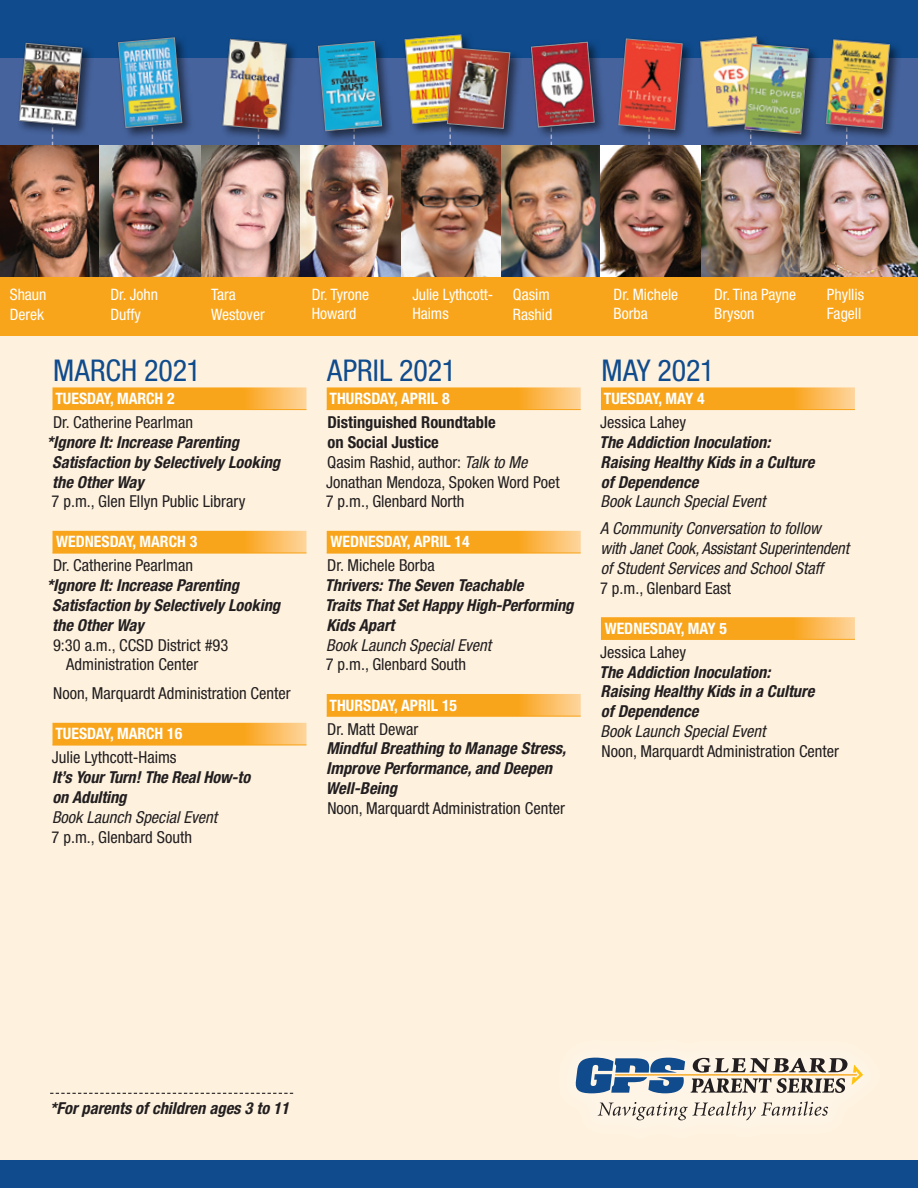
<style>
.page{position:relative;width:918px;height:1188px;background:#fff}
.page>*{position:absolute;margin:0;border:0;box-sizing:border-box;transform-origin:0 0}
.t1{font:condensed 30px "Helvetica Neue";letter-spacing:-.005em;color:#0f4b8d}
.t2{font:italic 700 condensed 16.5px/19.8px "Helvetica Neue";color:#231f20}
.t3{font:condensed 16.5px/19.8px "Helvetica Neue";color:#231f20}
.t4{font:italic condensed 16.5px/27px "Helvetica Neue";color:#231f20}
.t5{font:condensed 15.75px/18.9px "Helvetica Neue";color:#fff}
.t6{font:700 condensed 15.75px "Helvetica Neue";color:#fff}
.s1{font-weight:700}
.s2{font-style:italic}
</style>
<div class="page">
<div style="left:0;top:294px;width:918px;height:873px;background:#fef2df"></div>
<div style="left:0;top:0;width:918px;height:277px;background:#0f4b8d"></div>
<div style="left:0;top:59px;width:918px;height:208px;background:#46639d"></div>
<div style="left:0;top:1161px;width:918px;height:27px;background:#0f4b8d"></div>
<div style="left:115px;top:35px;width:80px;height:105px;background:#040302;opacity:.55"></div>
<img style="left:117px;top:36px;width:67px;height:109px">
<div style="left:697px;top:34px;width:80px;height:105px;background:#040302;opacity:.55"></div>
<div style="left:402px;top:32px;width:79px;height:104px;background:#040302;opacity:.55"></div>
<div style="left:16px;top:40px;width:78px;height:98px;background:#040302;opacity:.55"></div>
<img style="left:17px;top:41px;width:67px;height:104px">
<div style="left:742px;top:41px;width:79px;height:105px;background:#040302;opacity:.55"></div>
<img style="left:699px;top:35px;width:111px;height:110px">
<div style="left:444px;top:45px;width:78px;height:96px;background:#040302;opacity:.55"></div>
<img style="left:403px;top:33px;width:109px;height:112px">
<img style="left:0;top:145px;width:600px;height:132px">
<img style="left:700px;top:145px;width:218px;height:132px">
<img style="left:600px;top:145px;width:100px;height:132px">
<div style="left:0;top:277px;width:918px;height:58px;background:#f9a51b"></div>
<svg style="left:52px;top:387px;width:254px;height:22px;background:#f9ac2f"></svg>
<hr style="left:52px;top:409px;width:254px;height:1px;background:#f9a51b">
<svg style="left:52px;top:531px;width:254px;height:22px;background:#f9aa2b"></svg>
<hr style="left:52px;top:553px;width:254px;height:1px;background:#f9a51b">
<svg style="left:52px;top:723px;width:254px;height:22px;background:#f9aa2b"></svg>
<hr style="left:52px;top:745px;width:254px;height:1px;background:#f9a51b">
<svg style="left:327px;top:387px;width:254px;height:22px;background:#f9ac2f"></svg>
<hr style="left:327px;top:409px;width:254px;height:1px;background:#f9a51b">
<svg style="left:327px;top:531px;width:254px;height:22px;background:#f9aa2b"></svg>
<hr style="left:327px;top:553px;width:254px;height:1px;background:#f9a51b">
<svg style="left:327px;top:694px;width:254px;height:22px;background:#f9aa2b"></svg>
<hr style="left:327px;top:716px;width:254px;height:1px;background:#f9a51b">
<svg style="left:601px;top:387px;width:254px;height:22px;background:#f9ac2e"></svg>
<hr style="left:601px;top:409px;width:254px;height:1px;background:#f9a51b">
<svg style="left:601px;top:617px;width:254px;height:22px;background:#f9ab2c"></svg>
<hr style="left:601px;top:639px;width:254px;height:1px;background:#f9a51b">
<div style="left:220px;top:36px;width:79px;height:106px;background:#040302;opacity:.55"></div>
<img style="left:221px;top:37px;width:68px;height:116px">
<div style="left:616px;top:36px;width:79px;height:106px;background:#040302;opacity:.55"></div>
<svg style="left:617px;top:37px;width:67px;height:116px"></svg>
<div style="left:823px;top:36px;width:79px;height:105px;background:#040302;opacity:.55"></div>
<img style="left:824px;top:38px;width:68px;height:115px">
<div style="left:315px;top:38px;width:79px;height:106px;background:#040302;opacity:.55"></div>
<img style="left:316px;top:40px;width:68px;height:113px">
<svg style="left:598px;top:1101px;width:230px;height:19px"></svg>
<svg style="left:576px;top:1058px;width:287px;height:35px"></svg>
<div style="left:528px;top:39px;width:79px;height:100px;background:#040302;opacity:.55"></div>
<img style="left:530px;top:40px;width:67px;height:113px">
<svg style="left:50px;top:1093px;width:243px;height:1px"></svg>
<p class="t5" style="left:10px;top:284px;width:38px;line-height:20px">Shaun<br>Derek</p>
<p class="t5" style="left:110px;top:284px;width:49px;line-height:20px">Dr. John<br>Duffy</p>
<p class="t5" style="left:211px;top:284px;width:55px;line-height:20px">Tara<br>Westover</p>
<p class="t5" style="left:312px;top:285px;width:59px">Dr. Tyrone<br>Howard</p>
<p class="t5" style="left:412px;top:285px;width:82px">Julie Lythcott-<br>Haims</p>
<p class="t5" style="left:513px;top:284px;width:41px;line-height:20px">Qasim<br>Rashid</p>
<p class="t5" style="left:614px;top:285px;width:66px">Dr. Michele<br>Borba</p>
<p class="t5" style="left:714px;top:285px;width:83px">Dr. Tina Payne<br>Bryson</p>
<p class="t5" style="left:827px;top:285px;width:39px">Phyllis<br>Fagell</p>
<h1 class="t1" style="left:53px;top:353px;width:149px">MARCH 2021</h1>
<p class="t6" style="left:55px;top:389px;width:121px">TUESDAY, MARCH 2</p>
<p class="t3" style="left:53px;top:412px;width:142px">Dr. Catherine Pearlman</p>
<p class="t2" style="left:52px;top:432px;width:230px;text-indent:-5px">*Ignore It: Increase Parenting<br>Satisfaction by Selectively Looking the Other Way</p>
<p class="t3" style="left:52px;top:491px;width:195px">7 p.m., Glen Ellyn Public Library</p>
<p class="t6" style="left:56px;top:532px;width:142px">WEDNESDAY, MARCH 3</p>
<p class="t3" style="left:53px;top:556px;width:142px">Dr. Catherine Pearlman</p>
<p class="t2" style="left:52px;top:575px;width:230px;text-indent:-5px">*Ignore It: Increase Parenting<br>Satisfaction by Selectively Looking the Other Way</p>
<p class="t3" style="left:66px;top:635px;width:164px;text-indent:-13px">9:30 a.m., CCSD District #93<br>Administration Center</p>
<p class="t3" style="left:53px;top:683px;width:239px">Noon, Marquardt Administration Center</p>
<p class="t6" style="left:55px;top:724px;width:128px">TUESDAY, MARCH 16</p>
<p class="t3" style="left:52px;top:748px;width:126px">Julie Lythcott-Haims</p>
<p class="t2" style="left:52px;top:767px;width:200px">It’s Your Turn! The Real How-to on Adulting</p>
<p class="t4" style="left:52px;top:803px;width:166px">Book Launch Special Event</p>
<p class="t3" style="left:52px;top:827px;width:142px">7 p.m., Glenbard South</p>
<h1 class="t1" style="left:327px;top:353px;width:130px">APRIL 2021</h1>
<p class="t6" style="left:330px;top:389px;width:121px">THURSDAY, APRIL 8</p>
<p class="t3" style="left:326px;top:412px;width:236px"><span class="s1">Distinguished Roundtable<br>on Social Justice<br></span>Qasim Rashid, author: <span class="s2">Talk to Me<br></span>Jonathan Mendoza, Spoken Word Poet<br>7 p.m., Glenbard North</p>
<p class="t6" style="left:331px;top:532px;width:141px">WEDNESDAY, APRIL 14</p>
<p class="t3" style="left:327px;top:556px;width:109px">Dr. Michele Borba</p>
<p class="t2" style="left:325px;top:575px;width:250px">Thrivers: The Seven Teachable<br>Traits That Set Happy High-Performing<br>Kids Apart</p>
<p class="t4" style="left:326px;top:631px;width:166px">Book Launch Special Event</p>
<p class="t3" style="left:326px;top:655px;width:142px">7 p.m., Glenbard South</p>
<p class="t6" style="left:330px;top:695px;width:129px">THURSDAY, APRIL 15</p>
<p class="t3" style="left:327px;top:719px;width:93px">Dr. Matt Dewar</p>
<p class="t2" style="left:326px;top:738px;width:242px">Mindful Breathing to Manage Stress,<br>Improve Performance, and Deepen<br>Well-Being</p>
<p class="t3" style="left:327px;top:798px;width:239px">Noon, Marquardt Administration Center</p>
<h1 class="t1" style="left:602px;top:353px;width:114px">MAY 2021</h1>
<p class="t6" style="left:604px;top:389px;width:102px">TUESDAY, MAY 4</p>
<p class="t3" style="left:600px;top:412px;width:87px">Jessica Lahey</p>
<p class="t2" style="left:599px;top:432px;width:217px">The Addiction Inoculation:<br>Raising Healthy Kids in a Culture of Dependence</p>
<p class="t4" style="left:600px;top:488px;width:222px">Book Launch Special Event<br>A Community Conversation to follow</p>
<p class="t4" style="left:601px;top:538px;width:250px;line-height:19.8px">with Janet Cook, Assistant Superintendent of Student Services and School Staff</p>
<p class="t3" style="left:600px;top:578px;width:133px">7 p.m., Glenbard East</p>
<p class="t6" style="left:605px;top:619px;width:124px">WEDNESDAY, MAY 5</p>
<p class="t3" style="left:600px;top:642px;width:87px">Jessica Lahey</p>
<p class="t2" style="left:599px;top:662px;width:217px">The Addiction Inoculation:<br>Raising Healthy Kids in a Culture of Dependence</p>
<p class="t4" style="left:600px;top:718px;width:166px">Book Launch Special Event</p>
<p class="t3" style="left:602px;top:741px;width:239px">Noon, Marquardt Administration Center</p>
<p class="t2" style="left:50px;top:1098px;width:240px">*For parents of children ages 3 to 11</p>
</div>
